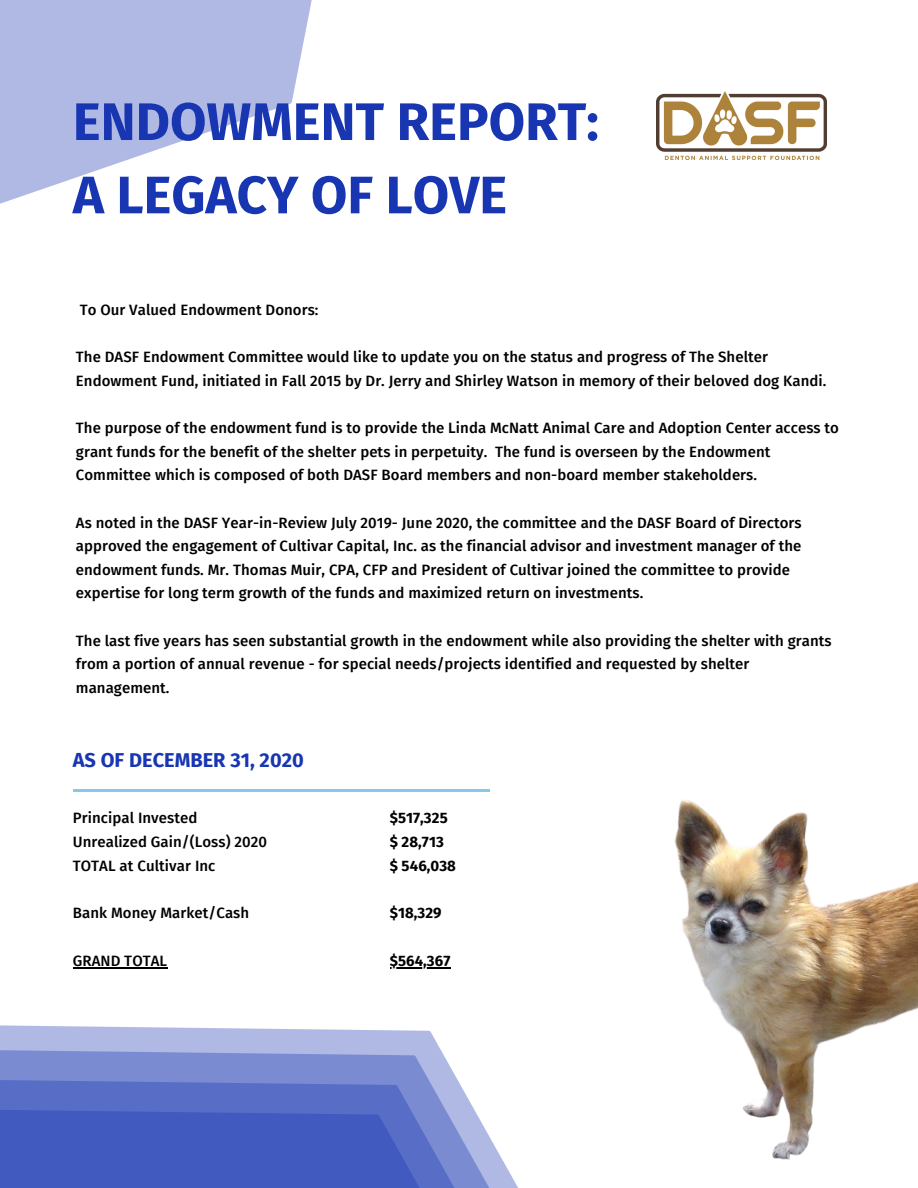
<style>
.page{position:relative;width:918px;height:1188px;background:#fff}
.page>*{position:absolute;margin:0;border:0;box-sizing:border-box;transform-origin:0 0}
.t1{font:700 52.8px "Fira Sans";color:#1836b2}
.t2{font:700 19.95px "Fira Sans";color:#1836b2}
.t3{font:500 15px/23.5px "Fira Sans";letter-spacing:.005em;color:#000}
.t4{font:700 15px "Fira Sans";letter-spacing:.005em;color:#000}
</style>
<div class="page">
<svg style="left:0;top:1025px;width:441px;height:25px;background:#b9c2e7"></svg>
<svg style="left:0;top:1050px;width:457px;height:29px;background:#8493d5"></svg>
<svg style="left:0;top:1079px;width:474px;height:30px;background:#6579ca"></svg>
<svg style="left:0;top:1109px;width:518px;height:79px;background:#556bc5"></svg>
<svg style="left:0;top:0;width:312px;height:204px;fill:#afb9e4"></svg>
<hr style="left:73px;top:967px;width:94px;height:1px;background:#000">
<hr style="left:390px;top:967px;width:60px;height:1px;background:#000">
<hr style="left:73px;top:789px;width:416px;height:3px;background:#86c7ed">
<img style="left:657px;top:92px;width:170px;height:67px">
<img style="left:674px;top:800px;width:244px;height:360px">
<p class="t1" style="left:73px;top:91px;width:528px">ENDOWMENT REPORT:</p>
<p class="t1" style="left:73px;top:164px;width:436px">A LEGACY OF LOVE</p>
<p class="t3" style="left:80px;top:298px;width:240px">To Our Valued Endowment Donors:</p>
<p class="t3" style="left:76px;top:346px;width:752px">The DASF Endowment Committee would like to update you on the status and progress of The Shelter<br>Endowment Fund, initiated in Fall 2015 by Dr. Jerry and Shirley Watson in memory of their beloved dog Kandi.</p>
<p class="t3" style="left:76px;top:416px;width:765px">The purpose of the endowment fund is to provide the Linda McNatt Animal Care and Adoption Center access to grant funds for the benefit of the shelter pets in perpetuity. The fund is overseen by the Endowment<br>Committee which is composed of both DASF Board members and non-board member stakeholders.</p>
<p class="t3" style="left:76px;top:511px;width:727px">As noted in the DASF Year-in-Review July 2019- June 2020, the committee and the DASF Board of Directors approved the engagement of Cultivar Capital, Inc. as the financial advisor and investment manager of the endowment funds. Mr. Thomas Muir, CPA, CFP and President of Cultivar joined the committee to provide expertise for long term growth of the funds and maximized return on investments.</p>
<p class="t3" style="left:76px;top:629px;width:757px">The last five years has seen substantial growth in the endowment while also providing the shelter with grants from a portion of annual revenue - for special needs/projects identified and requested by shelter management.</p>
<p class="t2" style="left:73px;top:748px;width:232px">AS OF DECEMBER 31, 2020</p>
<p class="t3" style="left:73px;top:807px;width:126px">Principal Invested</p>
<p class="t3" style="left:73px;top:830px;width:196px">Unrealized Gain/(Loss) 2020</p>
<p class="t3" style="left:73px;top:854px;width:144px">TOTAL at Cultivar Inc</p>
<p class="t3" style="left:73px;top:902px;width:178px">Bank Money Market/Cash</p>
<p class="t3" style="left:73px;top:949px;width:96px">GRAND TOTAL</p>
<p class="t4" style="left:390px;top:809px;width:60px">$517,325</p>
<p class="t4" style="left:390px;top:833px;width:56px">$ 28,713</p>
<p class="t4" style="left:390px;top:857px;width:68px">$ 546,038</p>
<p class="t4" style="left:390px;top:904px;width:53px">$18,329</p>
<p class="t4" style="left:390px;top:952px;width:62px">$564,367</p>
</div>
